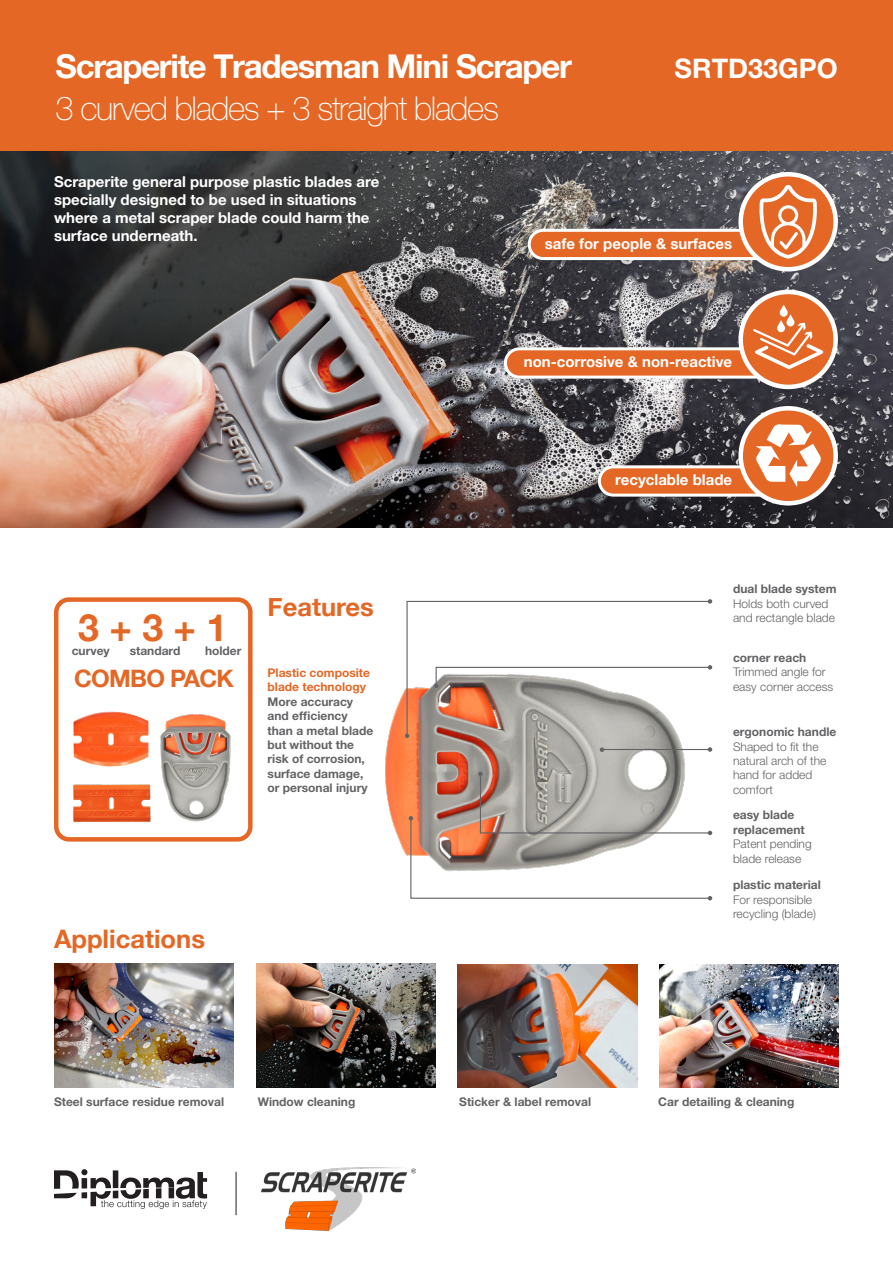
<style>
.page{position:relative;width:893px;height:1263px;background:#fff}
.page>*{position:absolute;margin:0;border:0;box-sizing:border-box;transform-origin:0 0}
.t1{font:700 37.5px "Helvetica Neue";color:#e46725}
.Heading_BOLD{font:700 33px "Helvetica Neue LT Pro";letter-spacing:-.04em;color:#fff}
.Heading_THIN{font:100 33px "Helvetica Neue LT Pro";letter-spacing:-.04em;color:#fff}
.Code_BOLD{font:700 27px "Helvetica Neue LT Pro";color:#fff}
.Sub-heading{font:700 25.5px "Helvetica Neue";color:#e46725}
.t2{font:700 24px "Helvetica Neue";letter-spacing:-.03em;color:#e46725}
.t3{font:700 15px/18px "Helvetica Neue LT Pro";color:#fff}
.t4{font:700 15px "Helvetica Neue";color:#fff}
.Body_Copy_THIN{font:700 12px/14.4px "Helvetica Neue LT Pro";color:#636366}
.t5{font:300 12px/14.4px "Helvetica Neue LT Pro";color:#636366}
.Body_Copy_BOLD{font:700 12px/14.4px "Helvetica Neue LT Pro";color:#e46725}
</style>
<div class="page">
<div style="left:0;top:0;width:893px;height:152px;background:#e46725"></div>
<img style="left:0;top:151px;width:893px;height:376px">
<img style="left:385px;top:689px;width:300px;height:167px">
<svg style="left:600px;top:747px;width:112px;height:5px"></svg>
<svg style="left:409px;top:772px;width:303px;height:128px"></svg>
<svg style="left:405px;top:599px;width:307px;height:139px"></svg>
<div style="left:18px;top:141px;width:394px;height:137px;background:#231f20;opacity:.85"></div>
<img style="left:262px;top:1167px;width:153px;height:64px">
<hr style="left:236px;top:1172px;width:1px;height:43px;background:#231f20">
<div style="left:529px;top:230px;width:257px;height:29px;background:#e46725;border-radius:14px"></div>
<div style="left:528px;top:229px;width:259px;height:31px;border:3px solid #fff;border-radius:14px"></div>
<div style="left:505px;top:349px;width:281px;height:28px;background:#e46725;border-radius:14px"></div>
<div style="left:504px;top:347px;width:283px;height:32px;border:3px solid #fff;border-radius:14px"></div>
<div style="left:599px;top:467px;width:187px;height:28px;background:#e46725;border-radius:14px"></div>
<div style="left:598px;top:465px;width:189px;height:32px;border:3px solid #fff;border-radius:14px"></div>
<img style="left:458px;top:964px;width:180px;height:123px">
<img style="left:54px;top:963px;width:179px;height:124px">
<img style="left:659px;top:964px;width:180px;height:123px">
<img style="left:160px;top:714px;width:71px;height:108px">
<img style="left:73px;top:711px;width:76px;height:56px">
<img style="left:73px;top:784px;width:78px;height:38px">
<div style="left:54px;top:597px;width:199px;height:245px;border:4px solid #e46725;border-radius:13px"></div>
<svg style="left:54px;top:1169px;width:153px;height:40px"></svg>
<img style="left:256px;top:963px;width:180px;height:124px">
<svg style="left:741px;top:292px;width:95px;height:95px;fill:#e46725"></svg>
<div style="left:738px;top:290px;width:100px;height:99px;border:4px solid #fff;border-radius:50%"></div>
<svg style="left:741px;top:408px;width:95px;height:95px;fill:#e46725"></svg>
<div style="left:738px;top:406px;width:100px;height:99px;border:4px solid #fff;border-radius:50%"></div>
<svg style="left:756px;top:424px;width:65px;height:63px"></svg>
<svg style="left:741px;top:174px;width:95px;height:95px;fill:#e46725"></svg>
<div style="left:738px;top:172px;width:100px;height:99px;border:4px solid #fff;border-radius:50%"></div>
<svg style="left:757px;top:185px;width:63px;height:74px"></svg>
<svg style="left:753px;top:305px;width:70px;height:64px"></svg>
<p class="Heading_BOLD" style="left:56px;top:46px;width:518px">Scraperite Tradesman Mini Scraper</p>
<p class="Code_BOLD" style="left:675px;top:52px;width:165px">SRTD33GPO</p>
<p class="Heading_THIN" style="left:56px;top:89px;width:445px">3 curved blades + 3 straight blades</p>
<p class="t3" style="left:54px;top:172px;width:327px">Scraperite general purpose plastic blades are specially designed to be used in situations where a metal scraper blade could harm the surface underneath.</p>
<p class="t1" style="left:78px;top:605px;width:151px">3 + 3 + 1</p>
<p class="t2" style="left:74px;top:663px;width:161px">COMBO PACK</p>
<p class="Body_Copy_THIN" style="left:72px;top:644px;width:40px">curvey</p>
<p class="Body_Copy_THIN" style="left:130px;top:644px;width:52px">standard</p>
<p class="Body_Copy_THIN" style="left:205px;top:644px;width:38px">holder</p>
<p class="Sub-heading" style="left:268px;top:591px;width:108px">Features</p>
<p class="Body_Copy_BOLD" style="left:268px;top:665px;width:104px">Plastic composite blade technology</p>
<p class="Body_Copy_THIN" style="left:268px;top:694px;width:107px">More accuracy and efficiency than a metal blade but without the risk of corrosion, surface damage, or personal injury</p>
<p class="Sub-heading" style="left:54px;top:923px;width:153px">Applications</p>
<p class="t4" style="left:545px;top:234px;width:189px">safe for people &amp; surfaces</p>
<p class="t4" style="left:524px;top:353px;width:210px">non-corrosive &amp; non-reactive</p>
<p class="t4" style="left:615px;top:471px;width:118px">recyclable blade</p>
<p class="Body_Copy_THIN" style="left:733px;top:582px;width:105px">dual blade system</p>
<p class="t5" style="left:733px;top:596px;width:104px">Holds both curved and rectangle blade</p>
<p class="Body_Copy_THIN" style="left:733px;top:650px;width:75px">corner reach</p>
<p class="t5" style="left:733px;top:664px;width:102px">Trimmed angle for easy corner access</p>
<p class="Body_Copy_THIN" style="left:733px;top:724px;width:105px">ergonomic handle</p>
<p class="t5" style="left:733px;top:739px;width:95px">Shaped to fit the natural arch of the hand for added comfort</p>
<p class="Body_Copy_THIN" style="left:733px;top:808px;width:73px">easy blade replacement</p>
<p class="t5" style="left:733px;top:836px;width:80px">Patent pending blade release</p>
<p class="Body_Copy_THIN" style="left:733px;top:877px;width:89px">plastic material</p>
<p class="t5" style="left:733px;top:892px;width:84px">For responsible recycling (blade)</p>
<p class="Body_Copy_THIN" style="left:54px;top:1094px;width:172px">Steel surface residue removal</p>
<p class="Body_Copy_THIN" style="left:258px;top:1094px;width:99px">Window cleaning</p>
<p class="Body_Copy_THIN" style="left:459px;top:1094px;width:133px">Sticker &amp; label removal</p>
<p class="Body_Copy_THIN" style="left:658px;top:1094px;width:138px">Car detailing &amp; cleaning</p>
</div>
